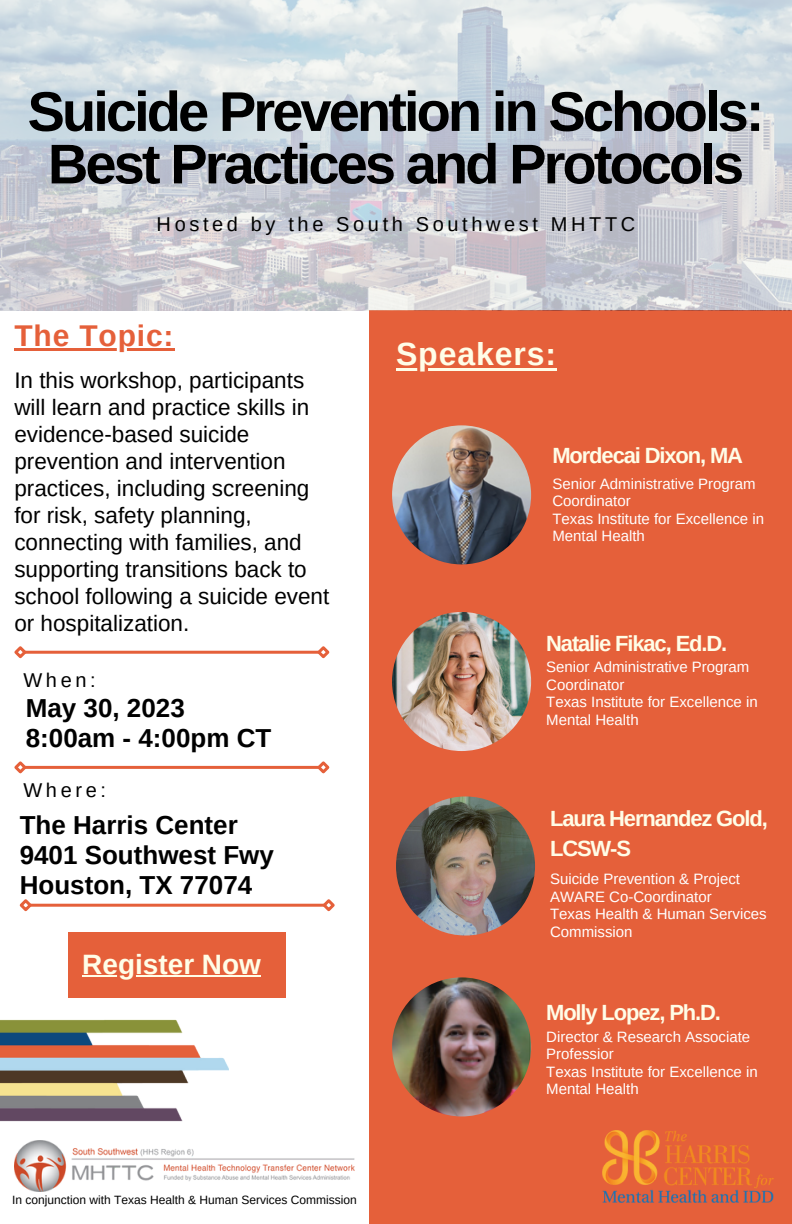
<style>
.page{position:relative;width:792px;height:1224px;background:#fff}
.page>*{position:absolute;margin:0;border:0;box-sizing:border-box;transform-origin:0 0}
.t1{font:700 56px/52.4px "Arimo";letter-spacing:-.05em;color:#000;text-align:center}
.t2{font:700 32px "Arimo";letter-spacing:.03em;color:#fffde7}
.t3{font:700 30px "Arimo";letter-spacing:.03em;color:#e5603a}
.t4{font:700 28px "Arimo";color:#fffde7}
.t5{font:700 26px/30px "Arimo";color:#000}
.t6{font:22.4px/27px "Arimo";color:#000}
.t7{font:700 22px/30px "Arimo";letter-spacing:-.05em;color:#fffde7}
.t8{font:20px "Arimo";letter-spacing:.18em;color:#000}
.t9{font:15px/17.4px "Arimo";color:#fff}
.t10{font:12px "Arimo";color:#000}
</style>
<div class="page">
<img style="left:0;top:1019px;width:228px;height:103px">
<div style="left:369px;top:311px;width:422px;height:913px;background:#e5603a"></div>
<img style="left:392px;top:425px;width:139px;height:139px;border-radius:50%">
<hr style="left:25px;top:651px;width:294px;height:3px;background:#e5603a">
<svg style="left:14px;top:646px;width:15px;height:13px"></svg>
<svg style="left:315px;top:646px;width:15px;height:13px"></svg>
<hr style="left:25px;top:766px;width:294px;height:3px;background:#e5603a">
<svg style="left:14px;top:761px;width:15px;height:13px"></svg>
<svg style="left:315px;top:761px;width:15px;height:13px"></svg>
<img style="left:0;top:0;width:792px;height:310px">
<img style="left:14px;top:1141px;width:341px;height:51px">
<div style="left:68px;top:932px;width:218px;height:66px;background:#e5603a"></div>
<hr style="left:82px;top:976px;width:179px;height:1px;background:#fffde7">
<img style="left:392px;top:612px;width:139px;height:139px;border-radius:50%">
<img style="left:396px;top:796px;width:139px;height:140px;border-radius:50%">
<img style="left:392px;top:977px;width:139px;height:139px;border-radius:50%">
<hr style="left:30px;top:904px;width:294px;height:3px;background:#e5603a">
<svg style="left:19px;top:899px;width:15px;height:13px"></svg>
<svg style="left:320px;top:899px;width:15px;height:13px"></svg>
<img style="left:602px;top:1130px;width:171px;height:72px">
<hr style="left:396px;top:368px;width:161px;height:3px;background:#fffde7">
<hr style="left:14px;top:348px;width:160px;height:3px;background:#e5603a">
<h1 class="t1" style="left:28px;top:85px;width:738px">Suicide Prevention in Schools:<br>Best Practices and Protocols</h1>
<h3 class="t8" style="left:157px;top:213px;width:480px">Hosted by the South Southwest MHTTC</h3>
<h3 class="t3" style="left:14px;top:319px;width:161px">The Topic:</h3>
<p class="t6" style="left:14px;top:367px;width:316px">In this workshop, participants will learn and practice skills in evidence-based suicide prevention and intervention practices, including screening for risk, safety planning, connecting with families, and supporting transitions back to school following a suicide event or hospitalization.</p>
<h3 class="t8" style="left:23px;top:669px;width:74px">When:</h3>
<h3 class="t5" style="left:26px;top:693px;width:247px">May 30, 2023<br>8:00am - 4:00pm CT</h3>
<h3 class="t8" style="left:23px;top:779px;width:84px">Where:</h3>
<h3 class="t5" style="left:20px;top:810px;width:256px">The Harris Center<br>9401 Southwest Fwy<br>Houston, TX 77074</h3>
<h3 class="t4" style="left:82px;top:949px;width:180px">Register Now</h3>
<p class="t10" style="left:12px;top:1194px;width:346px">In conjunction with Texas Health &amp; Human Services Commission</p>
<h2 class="t2" style="left:396px;top:336px;width:162px">Speakers:</h2>
<h3 class="t7" style="left:552px;top:441px;width:192px">Mordecai Dixon, MA</h3>
<p class="t9" style="left:552px;top:475px;width:213px">Senior Administrative Program<br>Coordinator<br>Texas Institute for Excellence in<br>Mental Health</p>
<h3 class="t7" style="left:546px;top:628px;width:183px">Natalie Fikac, Ed.D.</h3>
<p class="t9" style="left:546px;top:658px;width:213px">Senior Administrative Program<br>Coordinator<br>Texas Institute for Excellence in<br>Mental Health</p>
<h3 class="t7" style="left:550px;top:803px;width:219px">Laura Hernandez Gold,<br>LCSW-S</h3>
<p class="t9" style="left:550px;top:870px;width:218px">Suicide Prevention &amp; Project<br>AWARE Co-Coordinator<br>Texas Health &amp; Human Services<br>Commission</p>
<h3 class="t7" style="left:546px;top:998px;width:176px">Molly Lopez, Ph.D.</h3>
<p class="t9" style="left:546px;top:1028px;width:213px">Director &amp; Research Associate<br>Professior<br>Texas Institute for Excellence in<br>Mental Health</p>
</div>
